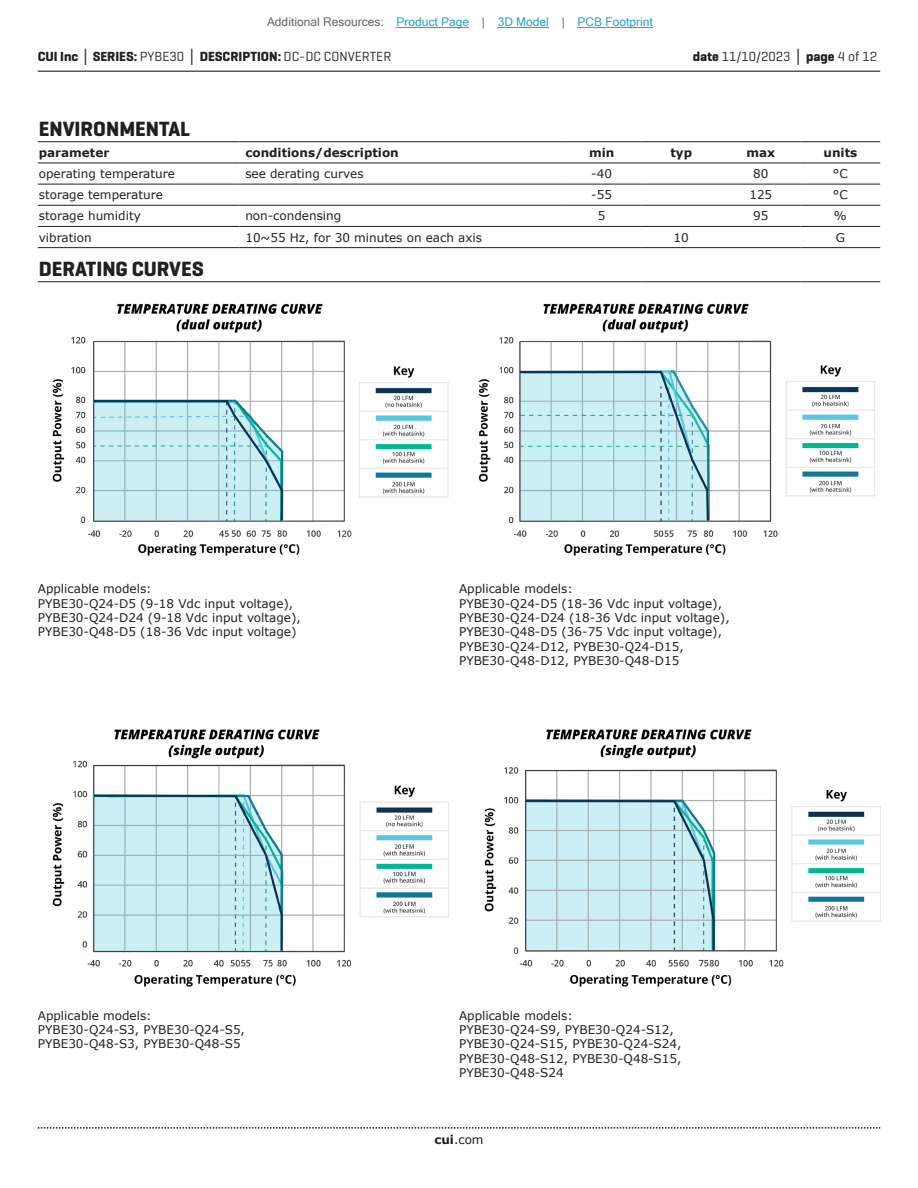
<style>
.page{position:relative;width:918px;height:1188px;background:#fff}
.page>*{position:absolute;margin:0;border:0;box-sizing:border-box;transform-origin:0 0}
.t1{font:700 21px "Geogrotesque";color:#231f20}
.t2{font:700 13.5px "Geogrotesque";color:#231f20}
.t3{font:13.5px "Geogrotesque";color:#231f20}
.t4{font:12px/14.4px "Verdana";color:#231f20}
.t5{font:12px "Microsoft Sans Serif";color:#23a4c6}
.t6{font:700 12px "Verdana";color:#231f20}
.s1{color:#63676b}
.s2{font-family:"Verdana"}
.s3{font-weight:400}
.s4{font-weight:700}
.s5{font-family:"Verdana";font-weight:700}
</style>
<div class="page">
<hr style="left:38px;top:71px;width:842px;height:1px;background:#231f20">
<svg style="left:38px;top:1127px;width:842px;height:2px"></svg>
<hr style="left:38px;top:141px;width:201px;height:1px;background:#231f20">
<hr style="left:239px;top:141px;width:323px;height:1px;background:#231f20">
<hr style="left:562px;top:141px;width:79px;height:1px;background:#231f20">
<hr style="left:641px;top:141px;width:80px;height:1px;background:#231f20">
<hr style="left:721px;top:141px;width:80px;height:1px;background:#231f20">
<hr style="left:801px;top:141px;width:79px;height:1px;background:#231f20">
<hr style="left:38px;top:247px;width:201px;height:1px;background:#231f20">
<hr style="left:239px;top:247px;width:323px;height:1px;background:#231f20">
<hr style="left:562px;top:247px;width:79px;height:1px;background:#231f20">
<hr style="left:641px;top:247px;width:80px;height:1px;background:#231f20">
<hr style="left:721px;top:247px;width:80px;height:1px;background:#231f20">
<hr style="left:801px;top:247px;width:79px;height:1px;background:#231f20">
<hr style="left:38px;top:163px;width:201px;height:1px;background:#231f20">
<hr style="left:239px;top:163px;width:323px;height:1px;background:#231f20">
<hr style="left:562px;top:163px;width:79px;height:1px;background:#231f20">
<hr style="left:641px;top:163px;width:80px;height:1px;background:#231f20">
<hr style="left:721px;top:163px;width:80px;height:1px;background:#231f20">
<hr style="left:801px;top:163px;width:79px;height:1px;background:#231f20">
<hr style="left:38px;top:184px;width:201px;height:1px;background:#231f20">
<hr style="left:239px;top:184px;width:323px;height:1px;background:#231f20">
<hr style="left:562px;top:184px;width:79px;height:1px;background:#231f20">
<hr style="left:641px;top:184px;width:80px;height:1px;background:#231f20">
<hr style="left:721px;top:184px;width:80px;height:1px;background:#231f20">
<hr style="left:801px;top:184px;width:79px;height:1px;background:#231f20">
<hr style="left:38px;top:205px;width:201px;height:1px;background:#231f20">
<hr style="left:239px;top:205px;width:323px;height:1px;background:#231f20">
<hr style="left:562px;top:205px;width:79px;height:1px;background:#231f20">
<hr style="left:641px;top:205px;width:80px;height:1px;background:#231f20">
<hr style="left:721px;top:205px;width:80px;height:1px;background:#231f20">
<hr style="left:801px;top:205px;width:79px;height:1px;background:#231f20">
<hr style="left:38px;top:226px;width:201px;height:1px;background:#231f20">
<hr style="left:239px;top:226px;width:323px;height:1px;background:#231f20">
<hr style="left:562px;top:226px;width:79px;height:1px;background:#231f20">
<hr style="left:641px;top:226px;width:80px;height:1px;background:#231f20">
<hr style="left:721px;top:226px;width:80px;height:1px;background:#231f20">
<hr style="left:801px;top:226px;width:79px;height:1px;background:#231f20">
<hr style="left:38px;top:281px;width:524px;height:1px;background:#231f20">
<hr style="left:562px;top:281px;width:79px;height:1px;background:#231f20">
<hr style="left:641px;top:281px;width:80px;height:1px;background:#231f20">
<hr style="left:721px;top:281px;width:80px;height:1px;background:#231f20">
<hr style="left:801px;top:281px;width:79px;height:1px;background:#231f20">
<img style="left:52px;top:303px;width:823px;height:253px">
<img style="left:52px;top:729px;width:828px;height:257px">
<hr style="left:397px;top:27px;width:72px;height:1px;background:#23a4c6">
<hr style="left:498px;top:27px;width:51px;height:1px;background:#23a4c6">
<hr style="left:578px;top:27px;width:75px;height:1px;background:#23a4c6">
<p class="t5" style="left:267px;top:15px;width:387px"><span class="s1">Additional Resources:</span> Product Page <span class="s1">|</span> 3D Model <span class="s1">|</span> PCB Footprint</p>
<p class="t2" style="left:38px;top:48px;width:355px">CUI Inc <span class="s2">│</span> SERIES: <span class="s3">PYBE30</span> <span class="s2">│</span> DESCRIPTION: <span class="s3">DC-DC CONVERTER</span></p>
<p class="t3" style="left:693px;top:48px;width:186px"><span class="s4">date</span> 11/10/2023 <span class="s5">│</span> <span class="s4">page</span> 4 of 12</p>
<h1 class="t1" style="left:39px;top:116px;width:153px">ENVIRONMENTAL</h1>
<p class="t6" style="left:39px;top:144px;width:72px">parameter</p>
<p class="t6" style="left:245px;top:144px;width:155px">conditions/description</p>
<p class="t6" style="left:589px;top:144px;width:27px">min</p>
<p class="t6" style="left:670px;top:144px;width:23px">typ</p>
<p class="t6" style="left:746px;top:144px;width:30px">max</p>
<p class="t6" style="left:824px;top:144px;width:35px">units</p>
<p class="t4" style="left:39px;top:166px;width:138px">operating temperature</p>
<p class="t4" style="left:245px;top:166px;width:120px">see derating curves</p>
<p class="t4" style="left:591px;top:166px;width:22px">-40</p>
<p class="t4" style="left:753px;top:166px;width:17px">80</p>
<p class="t4" style="left:833px;top:166px;width:16px">°C</p>
<p class="t4" style="left:39px;top:188px;width:126px">storage temperature</p>
<p class="t4" style="left:591px;top:188px;width:22px">-55</p>
<p class="t4" style="left:749px;top:188px;width:24px">125</p>
<p class="t4" style="left:833px;top:188px;width:16px">°C</p>
<p class="t4" style="left:39px;top:209px;width:103px">storage humidity</p>
<p class="t4" style="left:245px;top:209px;width:97px">non-condensing</p>
<p class="t4" style="left:598px;top:209px;width:9px">5</p>
<p class="t4" style="left:753px;top:209px;width:17px">95</p>
<p class="t4" style="left:834px;top:209px;width:14px">%</p>
<p class="t4" style="left:39px;top:230px;width:54px">vibration</p>
<p class="t4" style="left:245px;top:230px;width:238px">10~55 Hz, for 30 minutes on each axis</p>
<p class="t4" style="left:674px;top:230px;width:17px">10</p>
<p class="t4" style="left:836px;top:230px;width:11px">G</p>
<h1 class="t1" style="left:39px;top:256px;width:167px">DERATING CURVES</h1>
<p class="t4" style="left:38px;top:582px;width:265px">Applicable models:<br>PYBE30-Q24-D5 (9-18 Vdc input voltage), PYBE30-Q24-D24 (9-18 Vdc input voltage), PYBE30-Q48-D5 (18-36 Vdc input voltage)</p>
<p class="t4" style="left:459px;top:582px;width:272px">Applicable models:<br>PYBE30-Q24-D5 (18-36 Vdc input voltage), PYBE30-Q24-D24 (18-36 Vdc input voltage), PYBE30-Q48-D5 (36-75 Vdc input voltage), PYBE30-Q24-D12, PYBE30-Q24-D15, PYBE30-Q48-D12, PYBE30-Q48-D15</p>
<p class="t4" style="left:38px;top:1008px;width:209px">Applicable models:<br>PYBE30-Q24-S3, PYBE30-Q24-S5,<br>PYBE30-Q48-S3, PYBE30-Q48-S5</p>
<p class="t4" style="left:459px;top:1008px;width:224px">Applicable models:<br>PYBE30-Q24-S9, PYBE30-Q24-S12,<br>PYBE30-Q24-S15, PYBE30-Q24-S24,<br>PYBE30-Q48-S12, PYBE30-Q48-S15,<br>PYBE30-Q48-S24</p>
<p class="t4" style="left:434px;top:1132px;width:51px"><span class="s4">cui</span>.com</p>
</div>
